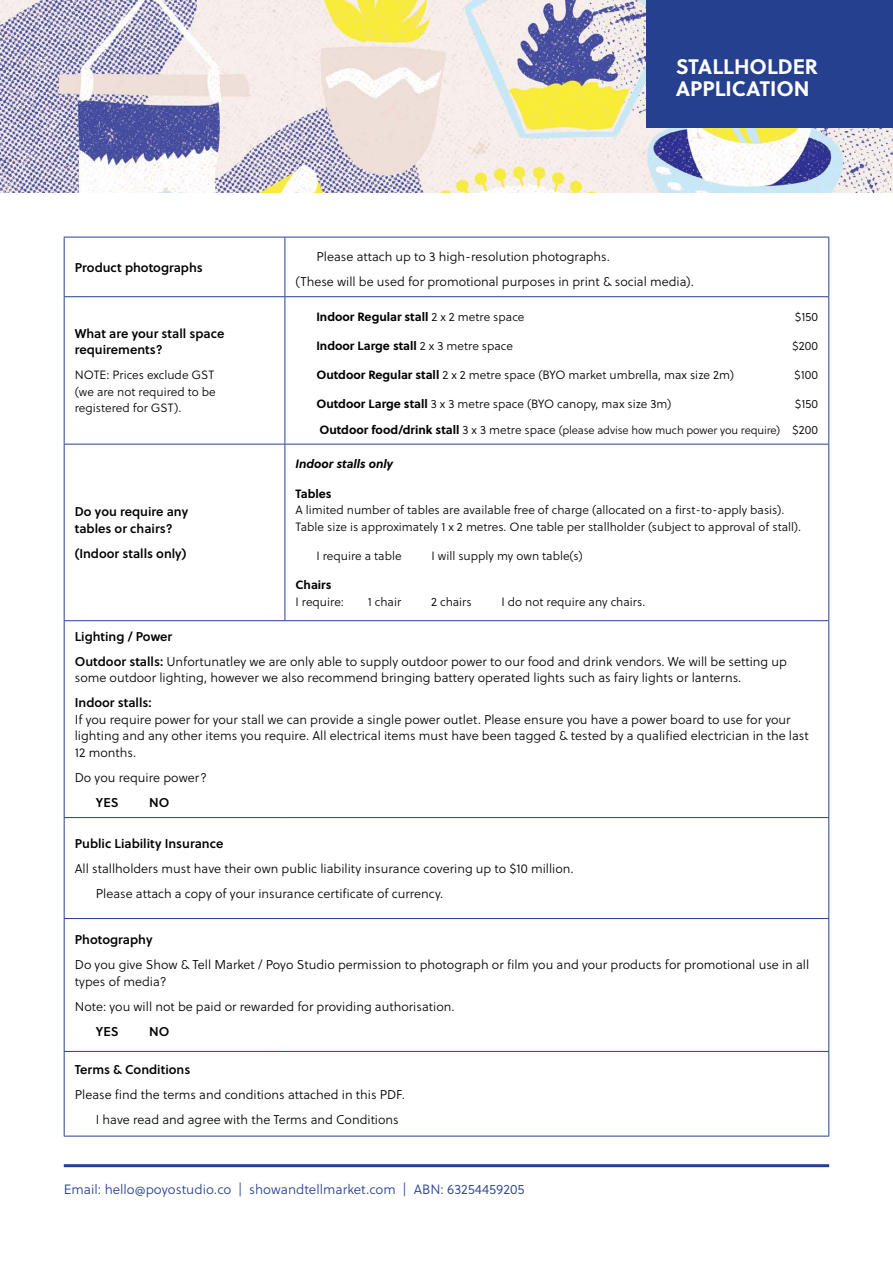
<style>
.page{position:relative;width:893px;height:1263px;background:#fff}
.page>*{position:absolute;margin:0;border:0;box-sizing:border-box;transform-origin:0 0}
.t1{font:700 21px/22.5px "Soleil";color:#fff}
.t2{font:300 13.5px "Soleil";color:#25408f}
.t3{font:300 12.75px/25px "Soleil";color:#000}
.t4{font:600 12.75px/16.5px "Soleil";color:#000}
.t5{font:300 12px/16.5px "Soleil";color:#000}
.t6{font:700 12px "Soleil";color:#000}
.t7{font:italic 700 12px "Soleil";color:#000}
.t8{font:300 11.25px "Soleil";letter-spacing:-.01em;color:#000}
.s1{font-weight:300}
.s2{font-weight:700}
.s3{font-weight:700;font-size:12px}
.s4{font-size:12px}
.s5{font-weight:600}
</style>
<div class="page">
<img style="left:0;top:0;width:893px;height:193px">
<div style="left:646px;top:0;width:247px;height:128px;background:#25408f"></div>
<hr style="left:64px;top:237px;width:221px;height:1px;background:#25408f">
<hr style="left:64px;top:237px;width:1px;height:59px;background:#25408f">
<hr style="left:285px;top:237px;width:544px;height:1px;background:#25408f">
<hr style="left:285px;top:237px;width:1px;height:59px;background:#25408f">
<hr style="left:828px;top:237px;width:1px;height:59px;background:#25408f">
<hr style="left:64px;top:296px;width:221px;height:1px;background:#25408f">
<hr style="left:64px;top:297px;width:1px;height:147px;background:#25408f">
<hr style="left:285px;top:296px;width:544px;height:1px;background:#25408f">
<hr style="left:285px;top:297px;width:1px;height:147px;background:#25408f">
<hr style="left:828px;top:297px;width:1px;height:147px;background:#25408f">
<hr style="left:64px;top:444px;width:221px;height:1px;background:#25408f">
<hr style="left:64px;top:444px;width:1px;height:176px;background:#25408f">
<hr style="left:285px;top:444px;width:544px;height:1px;background:#25408f">
<hr style="left:285px;top:444px;width:1px;height:176px;background:#25408f">
<hr style="left:828px;top:444px;width:1px;height:176px;background:#25408f">
<hr style="left:64px;top:620px;width:221px;height:1px;background:#25408f">
<hr style="left:64px;top:621px;width:1px;height:196px;background:#25408f">
<hr style="left:285px;top:620px;width:544px;height:1px;background:#25408f">
<hr style="left:828px;top:621px;width:1px;height:196px;background:#25408f">
<hr style="left:64px;top:817px;width:221px;height:1px;background:#25408f">
<hr style="left:64px;top:818px;width:1px;height:100px;background:#25408f">
<hr style="left:285px;top:817px;width:544px;height:1px;background:#25408f">
<hr style="left:828px;top:818px;width:1px;height:100px;background:#25408f">
<hr style="left:64px;top:918px;width:221px;height:1px;background:#25408f">
<hr style="left:64px;top:919px;width:1px;height:132px;background:#25408f">
<hr style="left:285px;top:918px;width:544px;height:1px;background:#25408f">
<hr style="left:828px;top:919px;width:1px;height:132px;background:#25408f">
<hr style="left:64px;top:1051px;width:221px;height:1px;background:#25408f">
<hr style="left:64px;top:1052px;width:1px;height:84px;background:#25408f">
<hr style="left:285px;top:1051px;width:544px;height:1px;background:#25408f">
<hr style="left:828px;top:1052px;width:1px;height:84px;background:#25408f">
<hr style="left:64px;top:1136px;width:221px;height:1px;background:#25408f">
<hr style="left:285px;top:1136px;width:544px;height:1px;background:#25408f">
<hr style="left:64px;top:1164px;width:765px;height:3px;background:#25408f">
<h1 class="t1" style="left:676px;top:54px;width:144px">STALLHOLDER<br>APPLICATION</h1>
<p class="t4" style="left:75px;top:258px;width:130px">Product photographs</p>
<p class="t3" style="left:295px;top:244px;width:400px;text-indent:21px">Please attach up to 3 high-resolution photographs.<br>(These will be used for promotional purposes in print &amp; social media).</p>
<p class="t4" style="left:75px;top:325px;width:151px">What are your stall space requirements?</p>
<p class="t5" style="left:75px;top:367px;width:143px">NOTE: Prices exclude GST (we are not required to be registered for GST).</p>
<p class="t6" style="left:316px;top:307px;width:210px">Indoor Regular stall <span class="s1">2 x 2 metre space</span></p>
<p class="t5" style="left:795px;top:308px;width:25px">$150</p>
<p class="t6" style="left:316px;top:336px;width:198px">Indoor Large stall <span class="s1">2 x 3 metre space</span></p>
<p class="t5" style="left:792px;top:337px;width:28px">$200</p>
<p class="t5" style="left:316px;top:367px;width:419px"><span class="s2">Outdoor Regular stall</span> 2 x 2 metre space (BYO market umbrella, max size 2m)</p>
<p class="t5" style="left:794px;top:367px;width:26px">$100</p>
<p class="t5" style="left:316px;top:396px;width:357px"><span class="s2">Outdoor Large stall</span> 3 x 3 metre space (BYO canopy, max size 3m)</p>
<p class="t5" style="left:795px;top:396px;width:25px">$150</p>
<p class="t8" style="left:319px;top:422px;width:500px"><span class="s3">Outdoor food/drink stall</span> <span class="s4">3 x 3 metre space</span> (please advise how much power you require) <span class="s4">$200</span></p>
<p class="t7" style="left:296px;top:455px;width:99px">Indoor stalls only</p>
<p class="t6" style="left:296px;top:484px;width:38px">Tables</p>
<p class="t5" style="left:296px;top:501px;width:507px">A limited number of tables are available free of charge (allocated on a first-to-apply basis).<br>Table size is approximately 1 x 2 metres. One table per stallholder (subject to approval of stall).</p>
<p class="t5" style="left:316px;top:547px;width:87px">I require a table</p>
<p class="t5" style="left:431px;top:547px;width:153px">I will supply my own table(s)</p>
<p class="t6" style="left:296px;top:575px;width:38px">Chairs</p>
<p class="t5" style="left:296px;top:593px;width:50px">I require:</p>
<p class="t5" style="left:368px;top:593px;width:35px">1 chair</p>
<p class="t5" style="left:431px;top:593px;width:42px">2 chairs</p>
<p class="t5" style="left:502px;top:593px;width:145px">I do not require any chairs.</p>
<p class="t3" style="left:75px;top:624px;width:714px"><span class="s5">Lighting / Power<br>Outdoor stalls:</span> Unfortunatley we are only able to supply outdoor power to our food and drink vendors. We will be setting up</p>
<p class="t3" style="left:75px;top:665px;width:668px">some outdoor lighting, however we also recommend bringing battery operated lights such as fairy lights or lanterns.</p>
<p class="t4" style="left:75px;top:694px;width:78px">Indoor stalls:</p>
<p class="t3" style="left:75px;top:711px;width:735px;line-height:16.5px">If you require power for your stall we can provide a single power outlet. Please ensure you have a power board to use for your lighting and any other items you require. All electrical items must have been tagged &amp; tested by a qualified electrician in the last<br>12 months.</p>
<p class="t3" style="left:75px;top:765px;width:134px">Do you require power?</p>
<p class="t4" style="left:96px;top:794px;width:24px">YES</p>
<p class="t4" style="left:149px;top:794px;width:22px">NO</p>
<p class="t4" style="left:75px;top:834px;width:150px">Public Liability Insurance</p>
<p class="t3" style="left:96px;top:856px;width:479px;text-indent:-21px">All stallholders must have their own public liability insurance covering up to $10 million.<br>Please attach a copy of your insurance certificate of currency.</p>
<p class="t4" style="left:75px;top:931px;width:79px">Photography</p>
<p class="t3" style="left:75px;top:956px;width:736px;line-height:16.5px">Do you give Show &amp; Tell Market / Poyo Studio permission to photograph or film you and your products for promotional use in all types of media?</p>
<p class="t3" style="left:75px;top:993px;width:381px">Note: you will not be paid or rewarded for providing authorisation.</p>
<p class="t4" style="left:96px;top:1022px;width:24px">YES</p>
<p class="t4" style="left:149px;top:1022px;width:22px">NO</p>
<p class="t4" style="left:75px;top:1060px;width:117px">Terms &amp; Conditions</p>
<p class="t3" style="left:96px;top:1081px;width:311px;text-indent:-21px">Please find the terms and conditions attached in this PDF.<br>I have read and agree with the Terms and Conditions</p>
<p class="t4" style="left:75px;top:503px;width:115px">Do you require any tables or chairs?</p>
<p class="t4" style="left:75px;top:545px;width:113px">(Indoor stalls only)</p>
<p class="t2" style="left:64px;top:1180px;width:462px">Email: hello@poyostudio.co | showandtellmarket.com | ABN: 63254459205</p>
</div>
